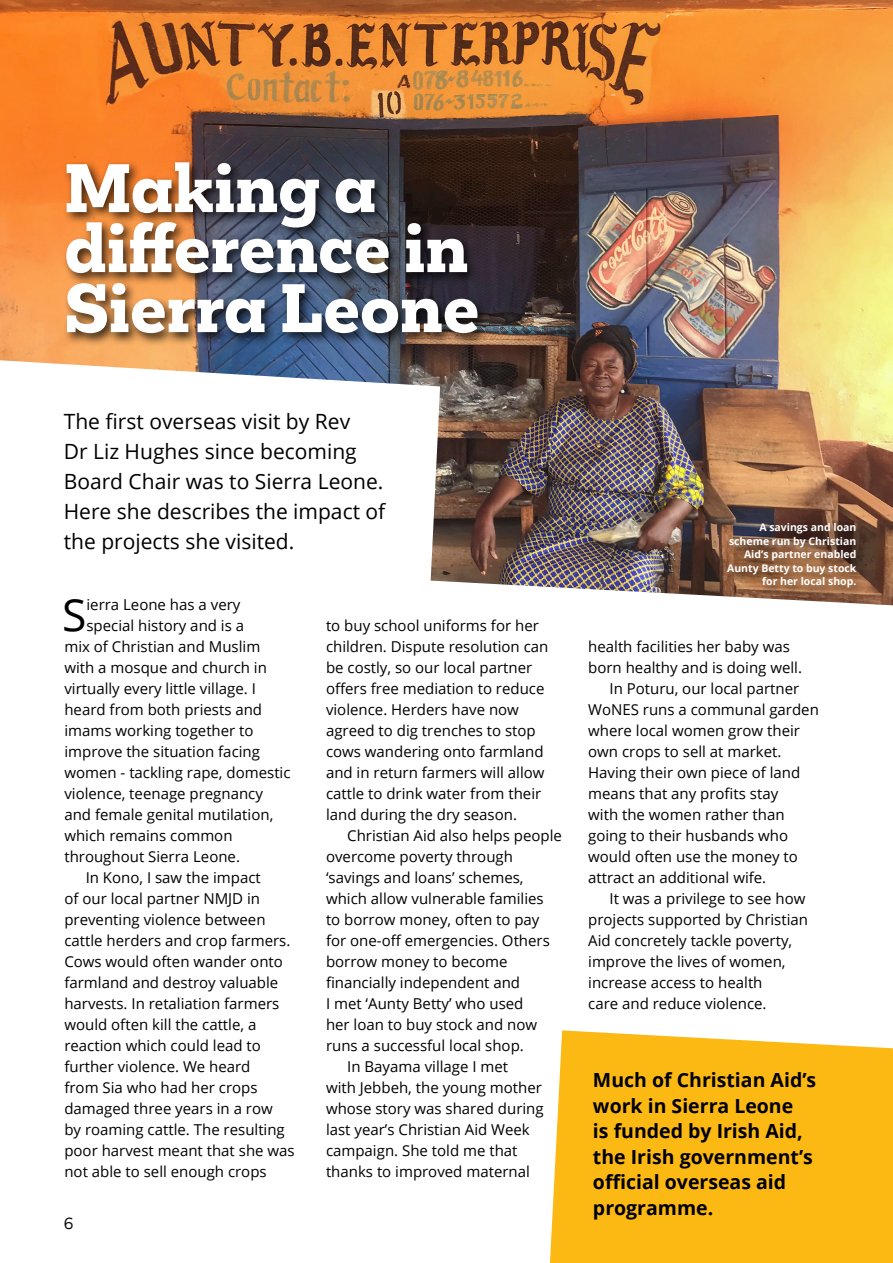
<style>
.page{position:relative;width:893px;height:1263px;background:#fff}
.page>*{position:absolute;margin:0;border:0;box-sizing:border-box;transform-origin:0 0}
.Headline{font:800 63px/60px "Mokoko";color:#fff}
.First_Para{font:44.4px "Open Sans";color:#000}
.Headline-2{font:21px/30px "Open Sans";color:#000}
.Intro_Bold{font:700 19.5px/25.5px "Open Sans";color:#000}
.First_Para-2{font:15px/21px "Open Sans";color:#000}
.t1{font:15px "Mokoko";color:#000}
.Photo_Caption{font:700 10.5px/13.5px "Open Sans";color:#fff;text-align:right}
</style>
<div class="page">
<img style="left:0;top:0;width:893px;height:605px">
<div style="left:62px;top:158px;width:429px;height:188px;background:#000;opacity:.75"></div>
<svg style="left:0;top:360px;width:440px;height:245px"></svg>
<div style="left:724px;top:520px;width:144px;height:79px;background:#000;opacity:.75"></div>
<div style="left:550px;top:1030px;width:343px;height:233px;background:#fdb913"></div>
<p class="Headline" style="left:64px;top:159px;width:416px">Making a difference in<br>Sierra Leone</p>
<p class="Headline-2" style="left:64px;top:406px;width:323px">The first overseas visit by Rev<br>Dr Liz Hughes since becoming<br>Board Chair was to Sierra Leone.<br>Here she describes the impact of the projects she visited.</p>
<p class="First_Para" style="left:62px;top:585px;width:26px">S</p>
<p class="First_Para-2" style="left:86px;top:594px;width:155px">ierra Leone has a very</p>
<p class="First_Para-2" style="left:86px;top:615px;width:159px">special history and is a</p>
<p class="First_Para-2" style="left:64px;top:636px;width:197px">mix of Christian and Muslim</p>
<p class="First_Para-2" style="left:64px;top:657px;width:204px">with a mosque and church in</p>
<p class="First_Para-2" style="left:64px;top:678px;width:193px">virtually every little village. I</p>
<p class="First_Para-2" style="left:64px;top:699px;width:199px">heard from both priests and</p>
<p class="First_Para-2" style="left:64px;top:720px;width:191px">imams working together to</p>
<p class="First_Para-2" style="left:64px;top:741px;width:197px">improve the situation facing</p>
<p class="First_Para-2" style="left:64px;top:762px;width:228px">women - tackling rape, domestic</p>
<p class="First_Para-2" style="left:64px;top:783px;width:200px">violence, teenage pregnancy</p>
<p class="First_Para-2" style="left:64px;top:804px;width:210px">and female genital mutilation,</p>
<p class="First_Para-2" style="left:64px;top:825px;width:170px">which remains common</p>
<p class="First_Para-2" style="left:64px;top:846px;width:177px">throughout Sierra Leone.</p>
<p class="First_Para-2" style="left:64px;top:867px;width:232px;text-indent:21px">In Kono, I saw the impact<br>of our local partner NMJD in preventing violence between cattle herders and crop farmers.<br>Cows would often wander onto farmland and destroy valuable harvests. In retaliation farmers would often kill the cattle, a reaction which could lead to further violence. We heard<br>from Sia who had her crops damaged three years in a row<br>by roaming cattle. The resulting poor harvest meant that she was not able to sell enough crops</p>
<p class="t1" style="left:64px;top:1213px;width:11px">6</p>
<p class="First_Para-2" style="left:326px;top:615px;width:224px">to buy school uniforms for her children. Dispute resolution can be costly, so our local partner offers free mediation to reduce violence. Herders have now agreed to dig trenches to stop cows wandering onto farmland and in return farmers will allow cattle to drink water from their land during the dry season.</p>
<p class="First_Para-2" style="left:326px;top:825px;width:237px;text-indent:21px">Christian Aid also helps people overcome poverty through ‘savings and loans’ schemes, which allow vulnerable families<br>to borrow money, often to pay for one-off emergencies. Others borrow money to become financially independent and<br>I met ‘Aunty Betty’ who used<br>her loan to buy stock and now runs a successful local shop.</p>
<p class="First_Para-2" style="left:326px;top:1056px;width:219px;text-indent:21px">In Bayama village I met<br>with Jebbeh, the young mother whose story was shared during last year’s Christian Aid Week campaign. She told me that thanks to improved maternal</p>
<p class="Photo_Caption" style="left:727px;top:520px;width:131px">A savings and loan scheme run by Christian<br>Aid’s partner enabled<br>Aunty Betty to buy stock for her local shop.</p>
<p class="First_Para-2" style="left:588px;top:636px;width:215px">health facilities her baby was born healthy and is doing well.</p>
<p class="First_Para-2" style="left:588px;top:678px;width:232px;text-indent:21px">In Poturu, our local partner<br>WoNES runs a communal garden where local women grow their own crops to sell at market.<br>Having their own piece of land means that any profits stay<br>with the women rather than going to their husbands who would often use the money to attract an additional wife.</p>
<p class="First_Para-2" style="left:588px;top:888px;width:221px;text-indent:21px">It was a privilege to see how projects supported by Christian<br>Aid concretely tackle poverty, improve the lives of women, increase access to health<br>care and reduce violence.</p>
<p class="Intro_Bold" style="left:593px;top:1067px;width:225px">Much of Christian Aid’s work in Sierra Leone<br>is funded by Irish Aid, the Irish government’s official overseas aid programme.</p>
</div>
